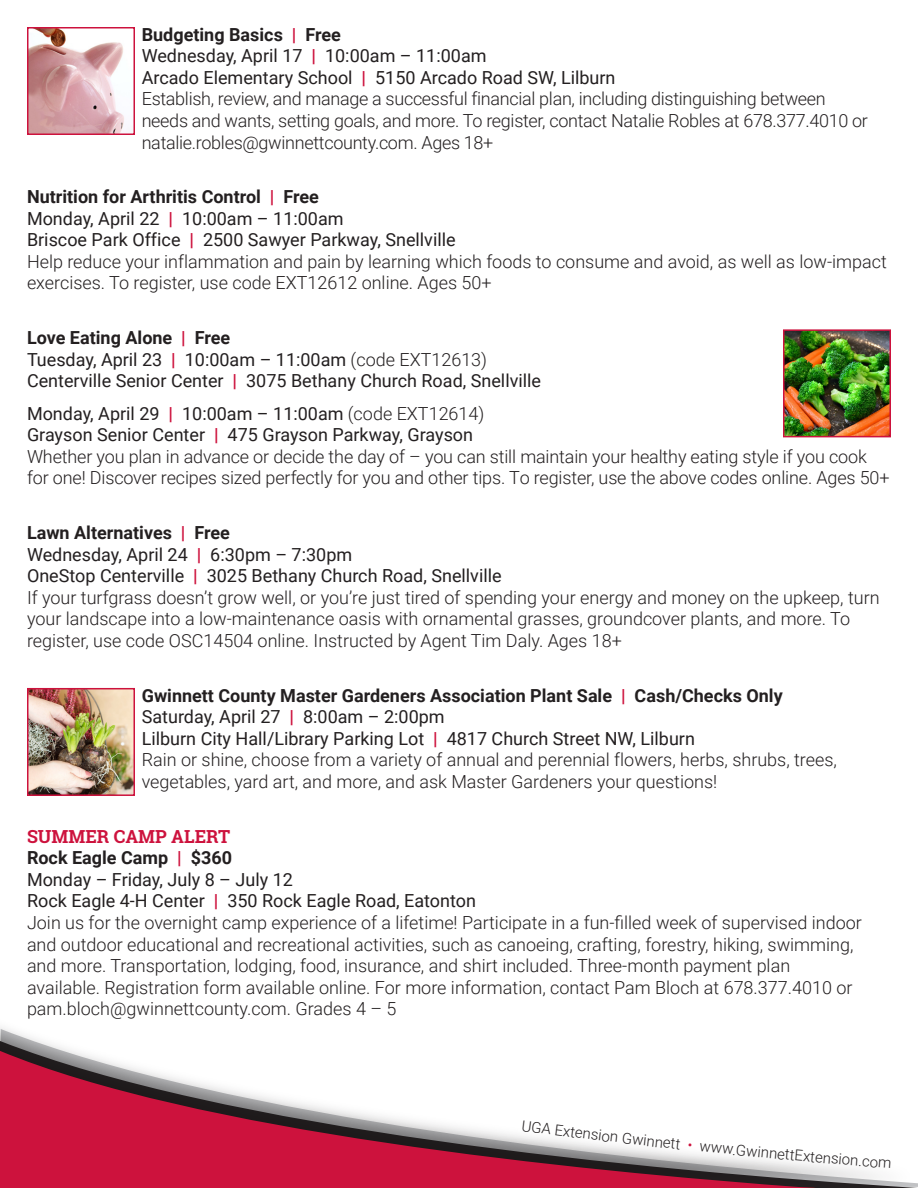
<style>
.page{position:relative;width:918px;height:1188px;background:#fff}
.page>*{position:absolute;margin:0;border:0;box-sizing:border-box;transform-origin:0 0}
.t1{font:300 18px/21.6px "Roboto";color:#231f20}
.t2{font:18px/21.6px "Roboto";color:#231f20}
.t3{font:700 18px "Roboto Slab";color:#cd123d}
.t4{font:300 15px "Roboto";color:#231f20}
.s1{font-weight:700}
.s2{font-weight:700;color:#cd123d}
.s3{font-weight:400}
.s4{font-weight:300}
.s5{color:#cd123d}
</style>
<div class="page">
<svg style="left:821px;top:1165px;width:97px;height:23px"></svg>
<img style="left:0;top:1027px;width:821px;height:161px">
<svg style="left:0;top:1051px;width:812px;height:137px"></svg>
<img style="left:30px;top:30px;width:94px;height:102px">
<div style="left:27px;top:27px;width:108px;height:108px;border:2px solid #cd123d"></div>
<img style="left:786px;top:332px;width:102px;height:102px">
<div style="left:783px;top:329px;width:108px;height:108px;border:2px solid #cd123d"></div>
<img style="left:30px;top:691px;width:102px;height:102px">
<div style="left:27px;top:688px;width:108px;height:108px;border:2px solid #cd123d"></div>
<svg style="left:879px;top:1165px;width:12px;height:3px"></svg>
<p class="t1" style="left:142px;top:23px;width:728px"><span class="s1">Budgeting Basics</span> <span class="s2">|</span> <span class="s1">Free<br></span><span class="s3">Wednesday, April 17</span> <span class="s2">|</span> <span class="s3">10:00am – 11:00am<br>Arcado Elementary School</span> <span class="s2">|</span> <span class="s3">5150 Arcado Road SW, Lilburn<br></span>Establish, review, and manage a successful financial plan, including distinguishing between needs and wants, setting goals, and more. To register, contact Natalie Robles at 678.377.4010 or natalie.robles@gwinnettcounty.com. Ages 18+</p>
<p class="t1" style="left:27px;top:185px;width:861px"><span class="s1">Nutrition for Arthritis Control</span> <span class="s2">|</span> <span class="s1">Free<br></span><span class="s3">Monday, April 22</span> <span class="s2">|</span> <span class="s3">10:00am – 11:00am<br>Briscoe Park Office</span> <span class="s2">|</span> <span class="s3">2500 Sawyer Parkway, Snellville<br></span>Help reduce your inflammation and pain by learning which foods to consume and avoid, as well as low-impact exercises. To register, use code EXT12612 online. Ages 50+</p>
<p class="t2" style="left:27px;top:326px;width:516px"><span class="s1">Love Eating Alone</span> <span class="s2">|</span> <span class="s1">Free<br></span>Tuesday, April 23 <span class="s2">|</span> 10:00am – 11:00am <span class="s4">(code EXT12613)<br></span>Centerville Senior Center <span class="s2">|</span> 3075 Bethany Church Road, Snellville</p>
<p class="t1" style="left:27px;top:402px;width:864px"><span class="s3">Monday, April 29</span> <span class="s2">|</span> <span class="s3">10:00am – 11:00am</span> (code EXT12614)<br><span class="s3">Grayson Senior Center</span> <span class="s2">|</span> <span class="s3">475 Grayson Parkway, Grayson<br></span>Whether you plan in advance or decide the day of – you can still maintain your healthy eating style if you cook for one! Discover recipes sized perfectly for you and other tips. To register, use the above codes online. Ages 50+</p>
<p class="t1" style="left:27px;top:521px;width:854px"><span class="s1">Lawn Alternatives</span> <span class="s2">|</span> <span class="s1">Free<br></span><span class="s3">Wednesday, April 24</span> <span class="s2">|</span> <span class="s3">6:30pm – 7:30pm<br>OneStop Centerville</span> <span class="s2">|</span> <span class="s3">3025 Bethany Church Road, Snellville<br></span>If your turfgrass doesn’t grow well, or you’re just tired of spending your energy and money on the upkeep, turn your landscape into a low-maintenance oasis with ornamental grasses, groundcover plants, and more. To register, use code OSC14504 online. Instructed by Agent Tim Daly. Ages 18+</p>
<p class="t1" style="left:142px;top:684px;width:697px"><span class="s1">Gwinnett County Master Gardeners Association Plant Sale</span> <span class="s2">|</span> <span class="s1">Cash/Checks Only </span><span class="s3">Saturday, April 27</span> <span class="s2">|</span> <span class="s3">8:00am – 2:00pm<br>Lilburn City Hall/Library Parking Lot</span> <span class="s2">|</span> <span class="s3">4817 Church Street NW, Lilburn<br></span>Rain or shine, choose from a variety of annual and perennial flowers, herbs, shrubs, trees, vegetables, yard art, and more, and ask Master Gardeners your questions!</p>
<p class="t3" style="left:27px;top:824px;width:205px">SUMMER CAMP ALERT</p>
<p class="t1" style="left:27px;top:846px;width:836px"><span class="s1">Rock Eagle Camp</span> <span class="s2">|</span> <span class="s1">$360<br></span><span class="s3">Monday – Friday, July 8 – July 12<br>Rock Eagle 4-H Center</span> <span class="s2">|</span> <span class="s3">350 Rock Eagle Road, Eatonton<br></span>Join us for the overnight camp experience of a lifetime! Participate in a fun-filled week of supervised indoor and outdoor educational and recreational activities, such as canoeing, crafting, forestry, hiking, swimming, and more. Transportation, lodging, food, insurance, and shirt included. Three-month payment plan available. Registration form available online. For more information, contact Pam Bloch at 678.377.4010 or pam.bloch@gwinnettcounty.com. Grades 4 – 5</p>
<p class="t4" style="left:523px;top:1115px;width:99px;rotate:7deg">UGA Extension</p>
<p class="t4" style="left:623px;top:1127px;width:116px;rotate:6deg">Gwinnett <span class="s5">•</span> www.</p>
<p class="t4" style="left:737px;top:1139px;width:144px;rotate:5deg">GwinnettExtension.co</p>
</div>
